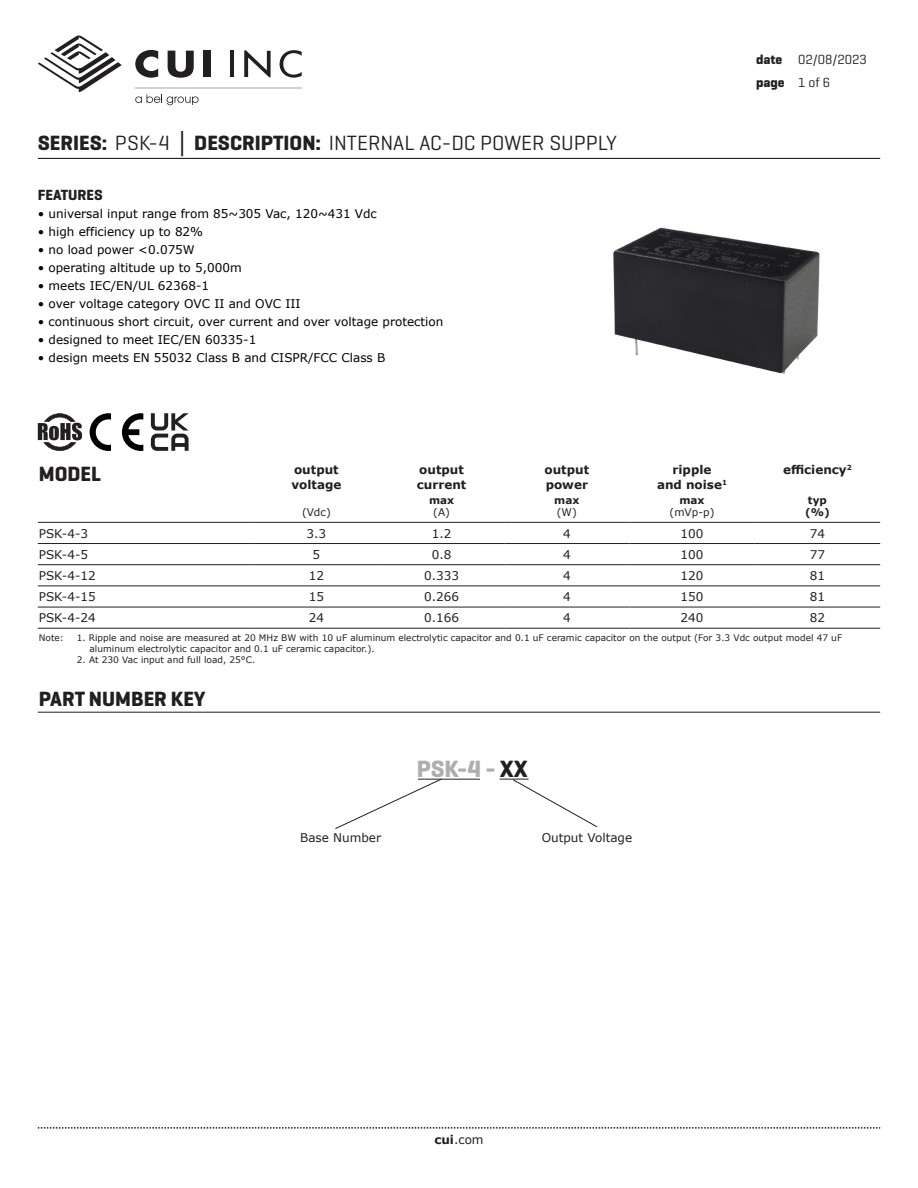
<style>
.page{position:relative;width:918px;height:1188px;background:#fff}
.page>*{position:absolute;margin:0;border:0;box-sizing:border-box;transform-origin:0 0}
.t1{font:700 24px "Geogrotesque";color:#adaeb2}
.t2{font:21px "Geogrotesque";color:#231f20}
.t3{font:700 21px "Geogrotesque";color:#231f20}
.t4{font:700 15px "Geogrotesque";color:#231f20}
.t5{font:13.5px/22.5px "Geogrotesque";color:#231f20}
.t6{font:12px "Verdana";color:#000}
.t7{font:12px "Verdana";color:#231f20}
.t8{font:700 12px "Verdana";color:#231f20}
.t9{font:10.5px "Verdana";color:#231f20}
.t10{font:700 10.5px "Verdana";color:#231f20}
.t11{font:9px "Verdana";color:#231f20}
.s1{font-weight:700}
.s2{font-family:"Verdana";font-weight:700}
.s3{color:#231f20}
</style>
<div class="page">
<svg style="left:38px;top:1127px;width:842px;height:2px"></svg>
<hr style="left:38px;top:158px;width:842px;height:1px;background:#231f20">
<svg style="left:38px;top:35px;width:84px;height:58px"></svg>
<hr style="left:230px;top:51px;width:4px;height:26px;background:#231f20">
<svg style="left:244px;top:50px;width:27px;height:27px"></svg>
<svg style="left:280px;top:50px;width:22px;height:28px"></svg>
<svg style="left:135px;top:50px;width:23px;height:28px"></svg>
<svg style="left:168px;top:51px;width:26px;height:27px"></svg>
<div style="left:203px;top:51px;width:8px;height:26px;background:#231f20"></div>
<svg style="left:135px;top:94px;width:64px;height:11px"></svg>
<hr style="left:135px;top:88px;width:167px;height:1px;background:#231f20">
<hr style="left:38px;top:522px;width:216px;height:1px;background:#231f20">
<hr style="left:254px;top:522px;width:125px;height:1px;background:#231f20">
<hr style="left:379px;top:522px;width:125px;height:1px;background:#231f20">
<hr style="left:504px;top:522px;width:125px;height:1px;background:#231f20">
<hr style="left:629px;top:522px;width:126px;height:1px;background:#231f20">
<hr style="left:755px;top:522px;width:125px;height:1px;background:#231f20">
<hr style="left:38px;top:543px;width:216px;height:1px;background:#231f20">
<hr style="left:254px;top:543px;width:125px;height:1px;background:#231f20">
<hr style="left:379px;top:543px;width:125px;height:1px;background:#231f20">
<hr style="left:504px;top:543px;width:125px;height:1px;background:#231f20">
<hr style="left:629px;top:543px;width:126px;height:1px;background:#231f20">
<hr style="left:755px;top:543px;width:125px;height:1px;background:#231f20">
<hr style="left:38px;top:564px;width:216px;height:1px;background:#231f20">
<hr style="left:254px;top:564px;width:125px;height:1px;background:#231f20">
<hr style="left:379px;top:564px;width:125px;height:1px;background:#231f20">
<hr style="left:504px;top:564px;width:125px;height:1px;background:#231f20">
<hr style="left:629px;top:564px;width:126px;height:1px;background:#231f20">
<hr style="left:755px;top:564px;width:125px;height:1px;background:#231f20">
<hr style="left:38px;top:586px;width:216px;height:1px;background:#231f20">
<hr style="left:254px;top:586px;width:125px;height:1px;background:#231f20">
<hr style="left:379px;top:586px;width:125px;height:1px;background:#231f20">
<hr style="left:504px;top:586px;width:125px;height:1px;background:#231f20">
<hr style="left:629px;top:586px;width:126px;height:1px;background:#231f20">
<hr style="left:755px;top:586px;width:125px;height:1px;background:#231f20">
<hr style="left:38px;top:607px;width:216px;height:1px;background:#231f20">
<hr style="left:254px;top:607px;width:125px;height:1px;background:#231f20">
<hr style="left:379px;top:607px;width:125px;height:1px;background:#231f20">
<hr style="left:504px;top:607px;width:125px;height:1px;background:#231f20">
<hr style="left:629px;top:607px;width:126px;height:1px;background:#231f20">
<hr style="left:755px;top:607px;width:125px;height:1px;background:#231f20">
<hr style="left:38px;top:628px;width:216px;height:1px;background:#231f20">
<hr style="left:254px;top:628px;width:125px;height:1px;background:#231f20">
<hr style="left:379px;top:628px;width:125px;height:1px;background:#231f20">
<hr style="left:504px;top:628px;width:125px;height:1px;background:#231f20">
<hr style="left:629px;top:628px;width:126px;height:1px;background:#231f20">
<hr style="left:755px;top:628px;width:125px;height:1px;background:#231f20">
<svg style="left:38px;top:413px;width:44px;height:38px"></svg>
<svg style="left:90px;top:413px;width:53px;height:38px"></svg>
<hr style="left:38px;top:712px;width:842px;height:1px;background:#231f20">
<hr style="left:418px;top:779px;width:62px;height:1px;background:#231f20">
<svg style="left:335px;top:778px;width:107px;height:51px"></svg>
<svg style="left:151px;top:413px;width:38px;height:38px"></svg>
<svg style="left:500px;top:779px;width:98px;height:49px"></svg>
<img style="left:613px;top:227px;width:207px;height:147px">
<h2 class="t2" style="left:38px;top:130px;width:581px"><span class="s1">SERIES:</span> PSK-4 <span class="s2">│</span> <span class="s1">DESCRIPTION:</span> INTERNAL AC-DC POWER SUPPLY</h2>
<p class="t4" style="left:38px;top:186px;width:67px">FEATURES</p>
<p class="t6" style="left:38px;top:206px;width:341px">• universal input range from 85~305 Vac, 120~431 Vdc</p>
<p class="t6" style="left:38px;top:224px;width:167px">• high efficiency up to 82%</p>
<p class="t6" style="left:38px;top:242px;width:159px">• no load power &lt;0.075W</p>
<p class="t6" style="left:38px;top:260px;width:205px">• operating altitude up to 5,000m</p>
<p class="t6" style="left:38px;top:278px;width:173px">• meets IEC/EN/UL 62368-1</p>
<p class="t6" style="left:38px;top:296px;width:264px">• over voltage category OVC II and OVC III</p>
<p class="t6" style="left:38px;top:314px;width:407px">• continuous short circuit, over current and over voltage protection</p>
<p class="t6" style="left:38px;top:332px;width:220px">• designed to meet IEC/EN 60335-1</p>
<p class="t6" style="left:38px;top:350px;width:349px">• design meets EN 55032 Class B and CISPR/FCC Class B</p>
<p class="t3" style="left:39px;top:461px;width:64px">MODEL</p>
<p class="t8" style="left:294px;top:461px;width:46px">output</p>
<p class="t8" style="left:291px;top:476px;width:51px">voltage</p>
<p class="t9" style="left:302px;top:505px;width:30px">(Vdc)</p>
<p class="t8" style="left:419px;top:461px;width:46px">output</p>
<p class="t8" style="left:417px;top:476px;width:51px">current</p>
<p class="t10" style="left:429px;top:492px;width:27px">max</p>
<p class="t9" style="left:433px;top:505px;width:18px">(A)</p>
<p class="t8" style="left:545px;top:461px;width:46px">output</p>
<p class="t8" style="left:546px;top:476px;width:44px">power</p>
<p class="t10" style="left:554px;top:492px;width:27px">max</p>
<p class="t9" style="left:557px;top:505px;width:21px">(W)</p>
<p class="t5" style="left:756px;top:48px;width:112px"><span class="s1">date</span> 02/08/2023 <span class="s1">page</span> 1 of 6</p>
<p class="t8" style="left:673px;top:461px;width:40px">ripple</p>
<p class="t8" style="left:657px;top:476px;width:72px">and noise<sup>1</sup></p>
<p class="t10" style="left:679px;top:492px;width:27px">max</p>
<p class="t9" style="left:670px;top:505px;width:46px">(mVp-p)</p>
<p class="t8" style="left:783px;top:461px;width:70px">efficiency<sup>2</sup></p>
<p class="t10" style="left:808px;top:492px;width:20px">typ</p>
<p class="t10" style="left:805px;top:505px;width:26px">(%)</p>
<p class="t7" style="left:39px;top:525px;width:51px">PSK-4-3</p>
<p class="t7" style="left:307px;top:525px;width:21px">3.3</p>
<p class="t7" style="left:432px;top:525px;width:21px">1.2</p>
<p class="t7" style="left:563px;top:525px;width:9px">4</p>
<p class="t7" style="left:681px;top:525px;width:24px">100</p>
<p class="t7" style="left:810px;top:525px;width:17px">74</p>
<p class="t7" style="left:39px;top:546px;width:51px">PSK-4-5</p>
<p class="t7" style="left:313px;top:546px;width:9px">5</p>
<p class="t7" style="left:432px;top:546px;width:21px">0.8</p>
<p class="t7" style="left:563px;top:546px;width:9px">4</p>
<p class="t7" style="left:681px;top:546px;width:24px">100</p>
<p class="t7" style="left:810px;top:546px;width:17px">77</p>
<p class="t7" style="left:39px;top:567px;width:58px">PSK-4-12</p>
<p class="t7" style="left:309px;top:567px;width:17px">12</p>
<p class="t7" style="left:424px;top:567px;width:36px">0.333</p>
<p class="t7" style="left:563px;top:567px;width:9px">4</p>
<p class="t7" style="left:681px;top:567px;width:24px">120</p>
<p class="t7" style="left:810px;top:567px;width:17px">81</p>
<p class="t7" style="left:39px;top:588px;width:58px">PSK-4-15</p>
<p class="t7" style="left:309px;top:588px;width:17px">15</p>
<p class="t7" style="left:424px;top:588px;width:36px">0.266</p>
<p class="t7" style="left:563px;top:588px;width:9px">4</p>
<p class="t7" style="left:681px;top:588px;width:24px">150</p>
<p class="t7" style="left:810px;top:588px;width:17px">81</p>
<p class="t7" style="left:39px;top:610px;width:58px">PSK-4-24</p>
<p class="t7" style="left:309px;top:610px;width:17px">24</p>
<p class="t7" style="left:424px;top:610px;width:36px">0.166</p>
<p class="t7" style="left:563px;top:610px;width:9px">4</p>
<p class="t7" style="left:681px;top:610px;width:24px">240</p>
<p class="t7" style="left:810px;top:610px;width:17px">82</p>
<p class="t11" style="left:39px;top:632px;width:27px">Note:</p>
<p class="t11" style="left:77px;top:632px;width:767px">1. Ripple and noise are measured at 20 MHz BW with 10 uF aluminum electrolytic capacitor and 0.1 uF ceramic capacitor on the output (For 3.3 Vdc output model 47 uF</p>
<p class="t11" style="left:90px;top:642px;width:287px">aluminum electrolytic capacitor and 0.1 uF ceramic capacitor.).</p>
<p class="t11" style="left:77px;top:653px;width:180px">2. At 230 Vac input and full load, 25°C.</p>
<p class="t3" style="left:39px;top:686px;width:168px">PART NUMBER KEY</p>
<p class="t7" style="left:300px;top:829px;width:83px">Base Number</p>
<p class="t1" style="left:417px;top:754px;width:113px">PSK-4 - <span class="s3">XX</span></p>
<p class="t7" style="left:542px;top:829px;width:92px">Output Voltage</p>
<p class="t7" style="left:434px;top:1131px;width:51px"><span class="s1">cui</span>.com</p>
</div>
